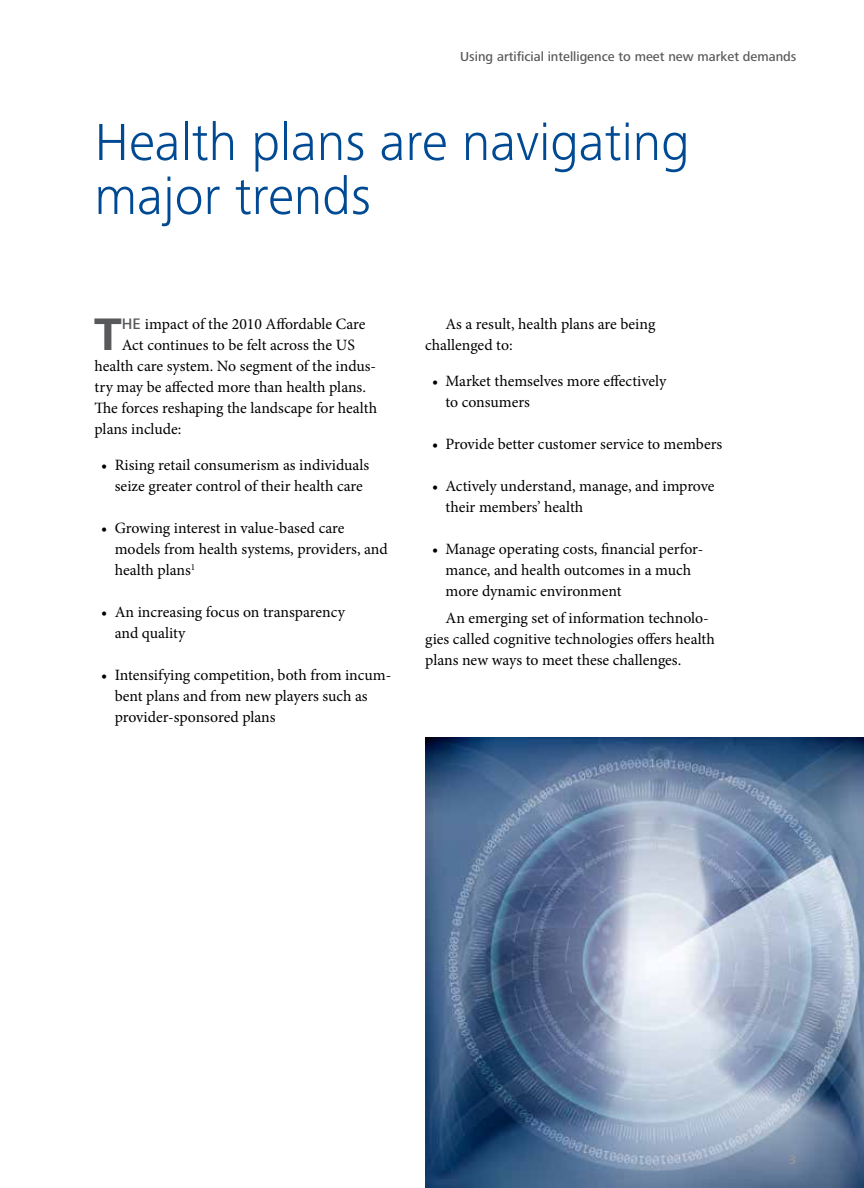
<style>
.page{position:relative;width:864px;height:1188px;background:#fff}
.page>*{position:absolute;margin:0;border:0;box-sizing:border-box;transform-origin:0 0}
.t1{font:300 54px/54px "Frutiger Next Pro";color:#004a94}
.t2{font:700 47.25px "Frutiger Next Pro";color:#58595b}
.t3{font:15.75px/21px "Minion Pro";letter-spacing:-.005em;color:#000}
.t4{font:500 13.5px "Frutiger Next Pro";color:#58595b}
.t5{font:700 13.5px "Frutiger Next Pro";color:#939598}
.s1{font-family:"Frutiger Next Pro";font-weight:500;color:#58595b}
</style>
<div class="page">
<img style="left:425px;top:738px;width:439px;height:450px">
<p class="t4" style="left:460px;top:49px;width:338px">Using artificial intelligence to meet new market demands</p>
<h1 class="t1" style="left:94px;top:115px;width:597px">Health plans are navigating major trends</h1>
<h2 class="t2" style="left:94px;top:307px;width:29px">T</h2>
<p class="t3" style="left:122px;top:313px;width:245px"><span class="s1">HE</span> impact of the 2010 Affordable Care</p>
<p class="t3" style="left:122px;top:334px;width:235px">Act continues to be felt across the US</p>
<p class="t3" style="left:95px;top:355px;width:283px">health care system. No segment of the indus-</p>
<p class="t3" style="left:95px;top:376px;width:273px">try may be affected more than health plans.</p>
<p class="t3" style="left:95px;top:397px;width:284px">The forces reshaping the landscape for health</p>
<p class="t3" style="left:95px;top:418px;width:88px">plans include:</p>
<p class="t3" style="left:101px;top:454px;width:269px;text-align:center">• Rising retail consumerism as individuals seize greater control of their health care</p>
<p class="t3" style="left:115px;top:517px;width:275px;text-indent:-13px">• Growing interest in value-based care models from health systems, providers, and health plans<sup>1</sup></p>
<p class="t3" style="left:115px;top:601px;width:232px;text-indent:-13px">• An increasing focus on transparency and quality</p>
<p class="t3" style="left:115px;top:664px;width:278px;text-indent:-13px">• Intensifying competition, both from incum&shy;bent plans and from new players such as provider-sponsored plans</p>
<p class="t3" style="left:425px;top:314px;width:232px;text-indent:20px">As a result, health plans are being challenged to:</p>
<p class="t3" style="left:445px;top:371px;width:222px;text-indent:-13px">• Market themselves more effectively to consumers</p>
<p class="t3" style="left:432px;top:434px;width:292px">• Provide better customer service to members</p>
<p class="t3" style="left:445px;top:476px;width:271px;text-indent:-13px">• Actively understand, manage, and improve their members’ health</p>
<p class="t3" style="left:445px;top:539px;width:259px;text-indent:-13px">• Manage operating costs, financial perfor&shy;mance, and health outcomes in a much more dynamic environment</p>
<p class="t3" style="left:425px;top:608px;width:291px;text-indent:20px">An emerging set of information technolo&shy;gies called cognitive technologies offers health plans new ways to meet these challenges.</p>
<p class="t5" style="left:789px;top:1152px;width:9px">3</p>
</div>
